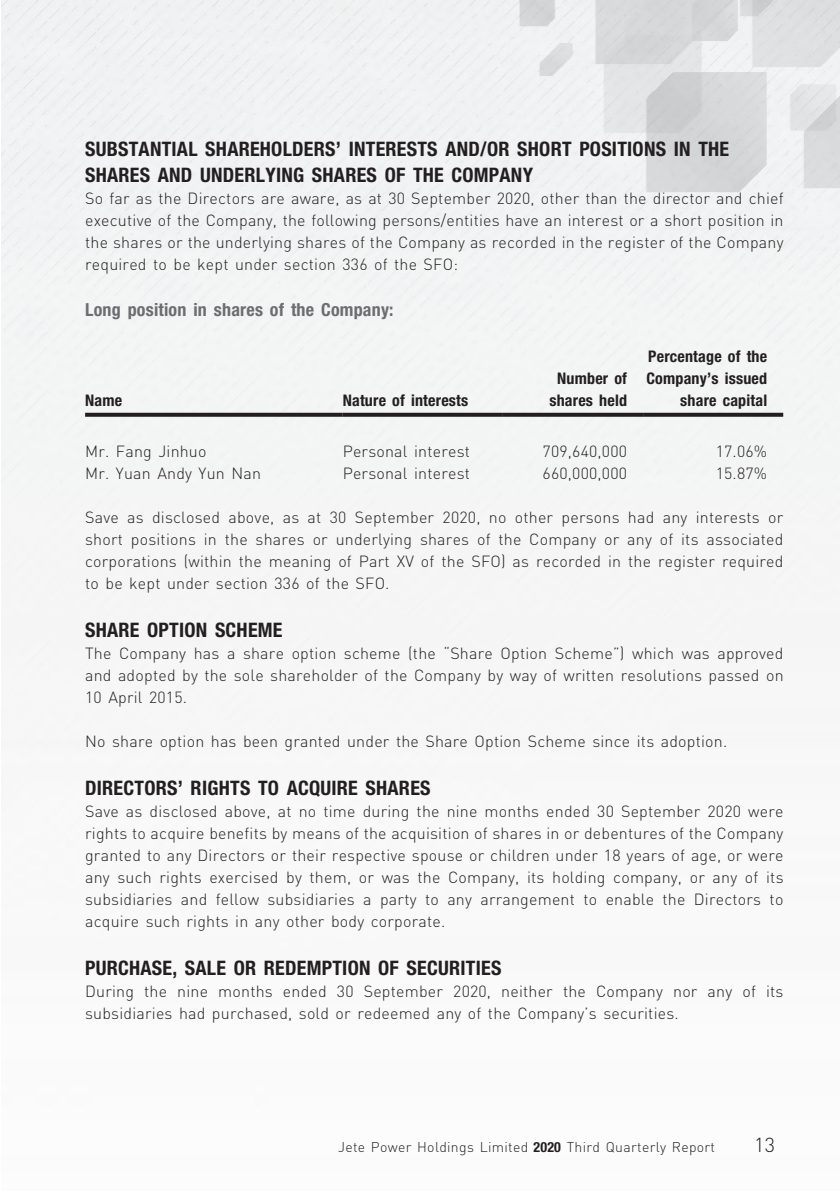
<style>
.page{position:relative;width:840px;height:1191px;background:#fff}
.page>*{position:absolute;margin:0;border:0;box-sizing:border-box;transform-origin:0 0}
._03_H1{font:700 condensed 20px/26px "Helvetica Neue LT Std";letter-spacing:.01em;color:#231f20}
.t1{font:300 20px "DIN Pro";color:#231f20}
._04___H2{font:700 condensed 18px "Helvetica Neue LT Std";letter-spacing:.01em;color:#6c6d70}
._01_Body_Text{font:300 16px/22px "DIN Pro";letter-spacing:.015em;color:#231f20;text-align:justify}
._11_P0{font:300 16px/22px "DIN Pro";letter-spacing:.015em;color:#231f20;text-align:justify}
._11_P0-2{font:700 condensed 16px/22px "Helvetica Neue LT Std";letter-spacing:.01em;color:#231f20;text-align:center}
.t2{font:300 14px "DIN Pro";letter-spacing:.025em;color:#231f20}
.s1{font-family:"Helvetica Neue LT Std";font-weight:700;font-stretch:condensed}
</style>
<div class="page">
<div style="left:1px;top:0;width:838px;height:866px;background:#f4f5f5"></div>
<svg style="left:85px;top:413px;width:257px;height:4px"></svg>
<svg style="left:342px;top:413px;width:160px;height:4px"></svg>
<svg style="left:502px;top:413px;width:140px;height:4px"></svg>
<svg style="left:642px;top:413px;width:140px;height:4px"></svg>
<p class="_03_H1" style="left:85px;top:135px;width:645px">SUBSTANTIAL SHAREHOLDERS’ INTERESTS AND/OR SHORT POSITIONS IN THE<br>SHARES AND UNDERLYING SHARES OF THE COMPANY</p>
<p class="_11_P0" style="left:85px;top:186px;width:699px">So far as the Directors are aware, as at 30 September 2020, other than the director and chief executive of the Company, the following persons/entities have an interest or a short position in the shares or the underlying shares of the Company as recorded in the register of the Company required to be kept under section 336 of the SFO:</p>
<p class="_04___H2" style="left:85px;top:298px;width:310px">Long position in shares of the Company:</p>
<p class="_11_P0-2" style="left:85px;top:389px;width:38px">Name</p>
<p class="_11_P0-2" style="left:342px;top:389px;width:127px">Nature of interests</p>
<p class="_11_P0-2" style="left:549px;top:367px;width:79px">Number of shares held</p>
<p class="_11_P0-2" style="left:646px;top:345px;width:122px;text-align:right">Percentage of the<br>Company’s issued share capital</p>
<p class="_11_P0" style="left:85px;top:439px;width:123px">Mr. Fang Jinhuo</p>
<p class="_11_P0" style="left:342px;top:439px;width:129px">Personal interest</p>
<p class="_11_P0" style="left:542px;top:439px;width:86px">709,640,000</p>
<p class="_11_P0" style="left:715px;top:439px;width:53px">17.06%</p>
<p class="_11_P0" style="left:85px;top:461px;width:177px">Mr. Yuan Andy Yun Nan</p>
<p class="_11_P0" style="left:342px;top:461px;width:129px">Personal interest</p>
<p class="_11_P0" style="left:542px;top:461px;width:86px">660,000,000</p>
<p class="_11_P0" style="left:715px;top:461px;width:53px">15.87%</p>
<p class="_11_P0" style="left:85px;top:505px;width:699px">Save as disclosed above, as at 30 September 2020, no other persons had any interests or short positions in the shares or underlying shares of the Company or any of its associated corporations (within the meaning of Part XV of the SFO) as recorded in the register required to be kept under section 336 of the SFO.</p>
<p class="_03_H1" style="left:85px;top:616px;width:199px">SHARE OPTION SCHEME</p>
<p class="_01_Body_Text" style="left:85px;top:641px;width:699px">The Company has a share option scheme (the “Share Option Scheme”) which was approved and adopted by the sole shareholder of the Company by way of written resolutions passed on 10 April 2015.</p>
<p class="_01_Body_Text" style="left:85px;top:729px;width:643px">No share option has been granted under the Share Option Scheme since its adoption.</p>
<p class="_03_H1" style="left:85px;top:774px;width:347px">DIRECTORS’ RIGHTS TO ACQUIRE SHARES</p>
<p class="_01_Body_Text" style="left:85px;top:799px;width:699px">Save as disclosed above, at no time during the nine months ended 30 September 2020 were rights to acquire benefits by means of the acquisition of shares in or debentures of the Company granted to any Directors or their respective spouse or children under 18 years of age, or were any such rights exercised by them, or was the Company, its holding company, or any of its subsidiaries and fellow subsidiaries a party to any arrangement to enable the Directors to acquire such rights in any other body corporate.</p>
<p class="_03_H1" style="left:85px;top:954px;width:417px">PURCHASE, SALE OR REDEMPTION OF SECURITIES</p>
<p class="_01_Body_Text" style="left:85px;top:979px;width:699px">During the nine months ended 30 September 2020, neither the Company nor any of its subsidiaries had purchased, sold or redeemed any of the Company’s securities.</p>
<p class="t2" style="left:338px;top:1137px;width:378px">Jete Power Holdings Limited <span class="s1">2020</span> Third Quarterly Report</p>
<p class="t1" style="left:753px;top:1131px;width:22px">13</p>
</div>
